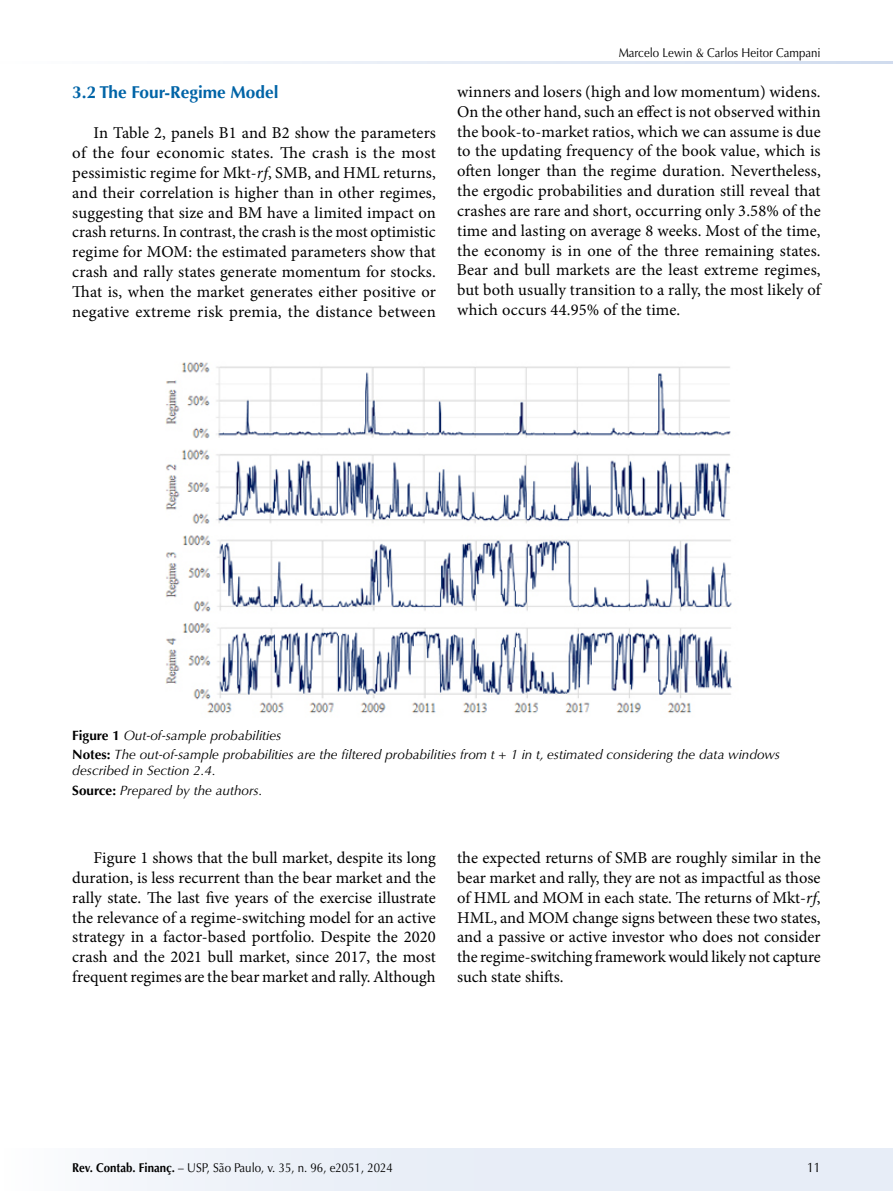
<style>
.page{position:relative;width:893px;height:1191px;background:#fff}
.page>*{position:absolute;margin:0;border:0;box-sizing:border-box;transform-origin:0 0}
.t1{font:700 17.25px "Optima LT Std";color:#0064a7}
.t2{font:16.5px/19.8px "Minion Pro";color:#000;text-align:justify}
.t3{font:italic 13.5px/18.3px "Optima LT Std";color:#000}
.t4{font:13.5px "Optima LT Std";color:#000;scale:.9 1}
.t5{font:12.75px "Optima LT Std";color:#000;scale:.9 1}
.s1{font-style:italic}
.s2{font-weight:700;font-style:normal}
.s3{font-weight:700}
</style>
<div class="page">
<div style="left:0;top:1148px;width:893px;height:43px;background:#e7edf7"></div>
<hr style="left:0;top:61px;width:893px;height:3px;background:#cfdbee">
<img style="left:165px;top:362px;width:567px;height:351px">
<p class="t1" style="left:72px;top:82px;width:208px">3.2 The Four-Regime Model</p>
<p class="t2" style="left:72px;top:123px;width:365px;text-indent:21px">In Table 2, panels B1 and B2 show the parameters of the four economic states. The crash is the most pessimistic regime for Mkt-<span class="s1">rf</span>, SMB, and HML returns, and their correlation is higher than in other regimes, suggesting that size and BM have a limited impact on crash returns. In contrast, the crash is the most optimistic regime for MOM: the estimated parameters show that crash and rally states generate momentum for stocks.<br>That is, when the market generates either positive or negative extreme risk premia, the distance between</p>
<p class="t5" style="left:619px;top:45px;width:226px">Marcelo Lewin &amp; Carlos Heitor Campani</p>
<p class="t2" style="left:457px;top:82px;width:365px">winners and losers (high and low momentum) widens.<br>On the other hand, such an effect is not observed within the book-to-market ratios, which we can assume is due to the updating frequency of the book value, which is often longer than the regime duration. Nevertheless, the ergodic probabilities and duration still reveal that crashes are rare and short, occurring only 3.58% of the time and lasting on average 8 weeks. Most of the time, the economy is in one of the three remaining states.<br>Bear and bull markets are the least extreme regimes, but both usually transition to a rally, the most likely of which occurs 44.95% of the time.</p>
<p class="t3" style="left:72px;top:726px;width:709px"><span class="s2">Figure 1</span> Out-of-sample probabilities<br><span class="s2">Notes:</span> The out-of-sample probabilities are the filtered probabilities from t + 1 in t, estimated considering the data windows</p>
<p class="t3" style="left:72px;top:760px;width:192px;line-height:20.4px">described in Section 2.4.<br><span class="s2">Source:</span> Prepared by the authors.</p>
<p class="t2" style="left:72px;top:848px;width:365px;text-indent:21px">Figure 1 shows that the bull market, despite its long duration, is less recurrent than the bear market and the rally state. The last five years of the exercise illustrate the relevance of a regime-switching model for an active strategy in a factor-based portfolio. Despite the 2020 crash and the 2021 bull market, since 2017, the most frequent regimes are the bear market and rally. Although</p>
<p class="t2" style="left:457px;top:848px;width:365px">the expected returns of SMB are roughly similar in the bear market and rally, they are not as impactful as those of HML and MOM in each state. The returns of Mkt-<span class="s1">rf</span>, HML, and MOM change signs between these two states, and a passive or active investor who does not consider the regime-switching framework would likely not capture such state shifts.</p>
<p class="t5" style="left:72px;top:1160px;width:358px"><span class="s3">Rev. Contab. Finanç.</span> – USP, São Paulo, v. 35, n. 96, e2051, 2024</p>
<p class="t4" style="left:807px;top:1160px;width:17px">11</p>
</div>
